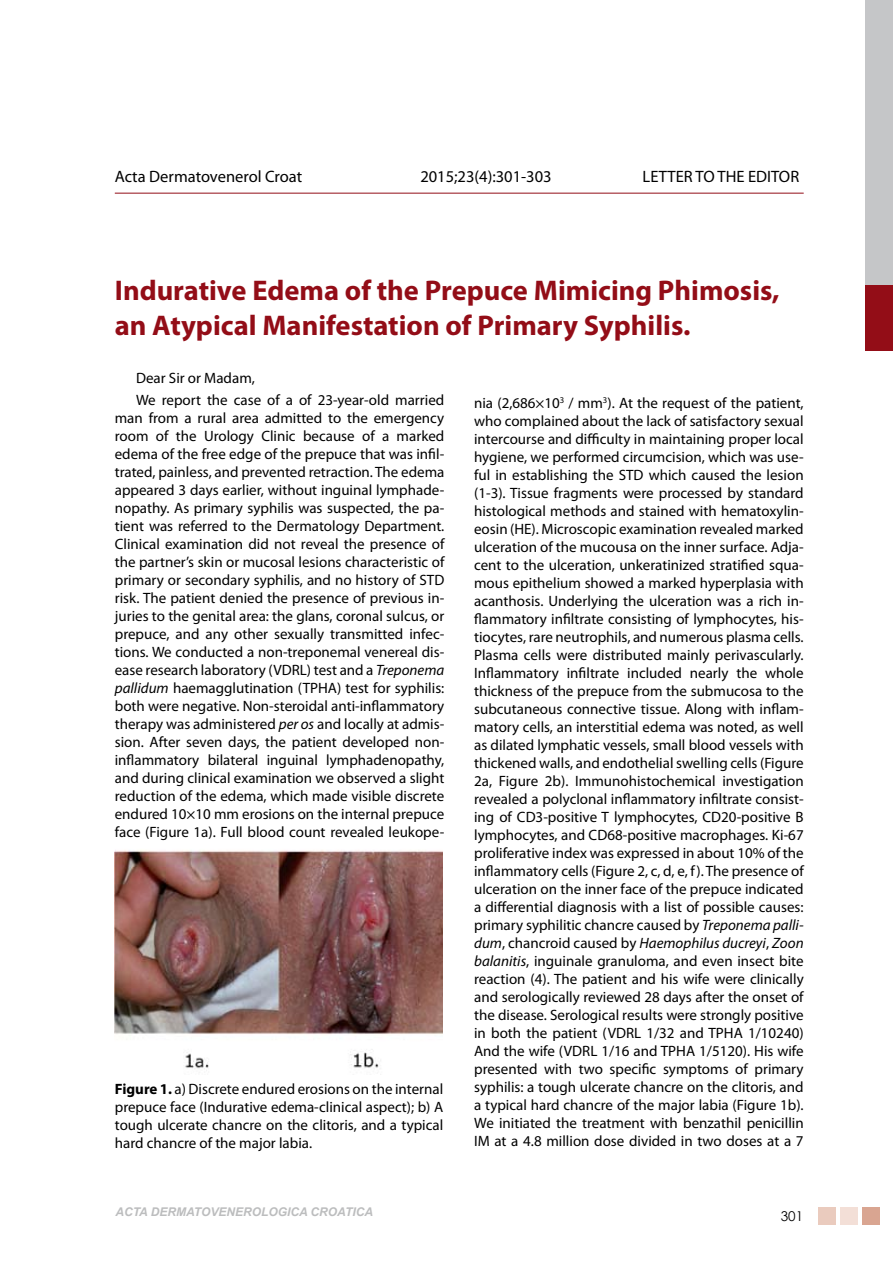
<style>
.page{position:relative;width:893px;height:1263px;background:#fff}
.page>*{position:absolute;margin:0;border:0;box-sizing:border-box;transform-origin:0 0}
.t1{font:700 28.5px/34.2px "Myriad Pro";color:#930d17}
.t2{font:16.5px "Myriad Pro";color:#000}
.t3{font:15px/18px "Myriad Pro";color:#000;text-align:justify}
.t4{font:13.5px "Century Gothic";color:#000}
.t5{font:italic 700 12px "Arial";color:#bcbdbe}
.s1{font-style:italic}
.s2{font-weight:700}
</style>
<div class="page">
<div style="left:865px;top:0;width:28px;height:322px;background:#c5c6c8"></div>
<div style="left:865px;top:285px;width:28px;height:66px;background:#930d17"></div>
<hr style="left:115px;top:193px;width:689px;height:1px;background:#930d17">
<div style="left:818px;top:1207px;width:18px;height:18px;background:#eacbbe"></div>
<div style="left:840px;top:1207px;width:18px;height:18px;background:#f3dfd7"></div>
<div style="left:863px;top:1207px;width:17px;height:18px;background:#d9a591"></div>
<img style="left:115px;top:850px;width:328px;height:221px">
<p class="t2" style="left:115px;top:167px;width:189px">Acta Dermatovenerol Croat</p>
<p class="t2" style="left:420px;top:167px;width:133px">2015;23(4):301-303</p>
<p class="t2" style="left:643px;top:167px;width:158px">LETTER TO THE EDITOR</p>
<h1 class="t1" style="left:115px;top:273px;width:666px">Indurative Edema of the Prepuce Mimicing Phimosis, an Atypical Manifestation of Primary Syphilis.</h1>
<p class="t3" style="left:136px;top:367px;width:310px;line-height:22.2px">Dear Sir or Madam,<br>We report the case of a of 23-year-old married</p>
<p class="t3" style="left:115px;top:409px;width:331px">man from a rural area admitted to the emergency room of the Urology Clinic because of a marked edema of the free edge of the prepuce that was infil&shy;trated, painless, and prevented retraction. The edema appeared 3 days earlier, without inguinal lymphade&shy;nopathy. As primary syphilis was suspected, the pa&shy;tient was referred to the Dermatology Department.<br>Clinical examination did not reveal the presence of the partner’s skin or mucosal lesions characteristic of primary or secondary syphilis, and no history of STD risk. The patient denied the presence of previous in&shy;juries to the genital area: the glans, coronal sulcus, or prepuce, and any other sexually transmitted infec&shy;tions. We conducted a non-treponemal venereal dis&shy;ease research laboratory (VDRL) test and a <span class="s1">Treponema pallidum</span> haemagglutination (TPHA) test for syphilis: both were negative. Non-steroidal anti-inflammatory therapy was administered <span class="s1">per os</span> and locally at admis&shy;sion. After seven days, the patient developed non&shy;inflammatory bilateral inguinal lymphadenopathy, and during clinical examination we observed a slight reduction of the edema, which made visible discrete endured 10×10 mm erosions on the internal prepuce face (Figure 1a). Full blood count revealed leukope-</p>
<p class="t3" style="left:115px;top:1080px;width:330px"><span class="s2">Figure 1.</span> a) Discrete endured erosions on the internal prepuce face (Indurative edema-clinical aspect); b) A tough ulcerate chancre on the clitoris, and a typical hard chancre of the major labia.</p>
<p class="t5" style="left:116px;top:1204px;width:259px">ACTA DERMATOVENEROLOGICA CROATICA</p>
<p class="t3" style="left:474px;top:393px;width:331px">nia (2,686×10<sup>3</sup> / mm<sup>3</sup>). At the request of the patient, who complained about the lack of satisfactory sexual intercourse and difficulty in maintaining proper local hygiene, we performed circumcision, which was use&shy;ful in establishing the STD which caused the lesion (1-3). Tissue fragments were processed by standard histological methods and stained with hematoxylin&shy;eosin (HE). Microscopic examination revealed marked ulceration of the mucousa on the inner surface. Adja&shy;cent to the ulceration, unkeratinized stratified squa&shy;mous epithelium showed a marked hyperplasia with acanthosis. Underlying the ulceration was a rich in&shy;flammatory infiltrate consisting of lymphocytes, his&shy;tiocytes, rare neutrophils, and numerous plasma cells.<br>Plasma cells were distributed mainly perivascularly.<br>Inflammatory infiltrate included nearly the whole thickness of the prepuce from the submucosa to the subcutaneous connective tissue. Along with inflam&shy;matory cells, an interstitial edema was noted, as well as dilated lymphatic vessels, small blood vessels with thickened walls, and endothelial swelling cells (Figure 2a, Figure 2b). Immunohistochemical investigation revealed a polyclonal inflammatory infiltrate consist&shy;ing of CD3-positive T lymphocytes, CD20-positive B lymphocytes, and CD68-positive macrophages. Ki-67 proliferative index was expressed in about 10% of the inflammatory cells (Figure 2, c, d, e, f). The presence of ulceration on the inner face of the prepuce indicated a differential diagnosis with a list of possible causes: primary syphilitic chancre caused by <span class="s1">Treponema palli&shy;dum</span>, chancroid caused by <span class="s1">Haemophilus ducreyi</span>, <span class="s1">Zoon balanitis</span>, inguinale granuloma, and even insect bite reaction (4). The patient and his wife were clinically and serologically reviewed 28 days after the onset of the disease. Serological results were strongly positive in both the patient (VDRL 1/32 and TPHA 1/10240)<br>And the wife (VDRL 1/16 and TPHA 1/5120). His wife presented with two specific symptoms of primary syphilis: a tough ulcerate chancre on the clitoris, and a typical hard chancre of the major labia (Figure 1b).<br>We initiated the treatment with benzathil penicillin IM at a 4.8 million dose divided in two doses at a 7</p>
<p class="t4" style="left:781px;top:1207px;width:24px">301</p>
</div>
